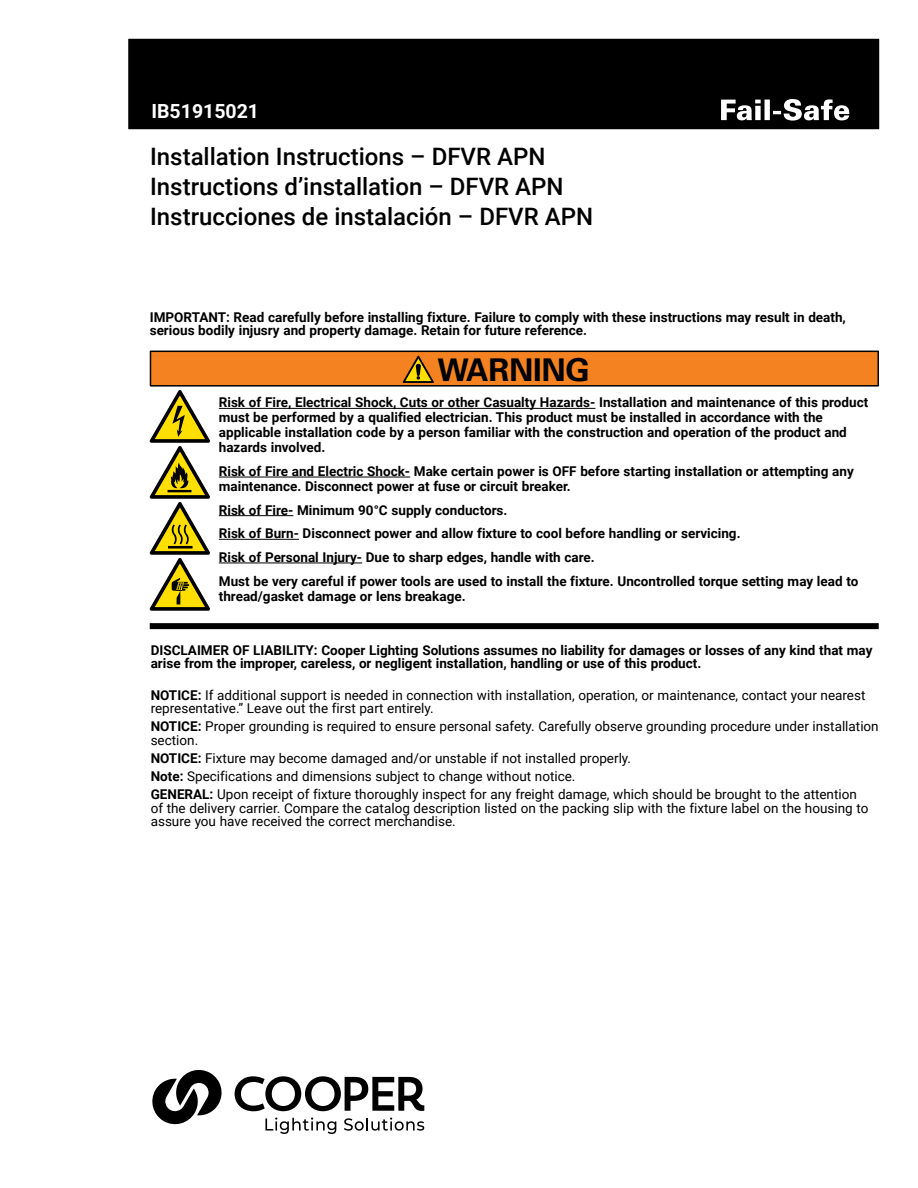
<style>
.page{position:relative;width:918px;height:1188px;background:#fff}
.page>*{position:absolute;margin:0;border:0;box-sizing:border-box;transform-origin:0 0}
.t1{font:700 31.35px "Univers LT Std";letter-spacing:-.01em;color:#000}
.t2{font:500 24px/30px "Roboto";color:#000}
.t3{font:700 19.5px "Roboto";color:#fff}
.t4{font:700 13.5px/15px "Roboto";color:#000}
.t5{font:13.5px/13.5px "Roboto";color:#000}
.s1{font-weight:700}
</style>
<div class="page">
<div style="left:129px;top:39px;width:750px;height:90px;background:#000"></div>
<svg style="left:721px;top:99px;width:128px;height:22px"></svg>
<svg style="left:152px;top:1069px;width:70px;height:56px"></svg>
<svg style="left:265px;top:1118px;width:71px;height:16px"></svg>
<svg style="left:344px;top:1118px;width:80px;height:13px"></svg>
<svg style="left:235px;top:1076px;width:189px;height:35px"></svg>
<div style="left:150px;top:623px;width:729px;height:6px;background:#000"></div>
<div style="left:150px;top:351px;width:728px;height:35px;background:#f58220"></div>
<div style="left:150px;top:351px;width:729px;height:36px;border:2px solid #000"></div>
<svg style="left:403px;top:356px;width:31px;height:27px"></svg>
<svg style="left:150px;top:390px;width:60px;height:221px"></svg>
<hr style="left:219px;top:408px;width:376px;height:1px;background:#000">
<hr style="left:219px;top:477px;width:191px;height:1px;background:#000">
<hr style="left:219px;top:515px;width:74px;height:1px;background:#000">
<hr style="left:219px;top:539px;width:80px;height:1px;background:#000">
<hr style="left:219px;top:563px;width:143px;height:1px;background:#000">
<h3 class="t3" style="left:152px;top:97px;width:109px">IB51915021</h3>
<h2 class="t2" style="left:150px;top:141px;width:444px">Installation Instructions – DFVR APN<br>Instructions d’installation – DFVR APN<br>Instrucciones de instalación – DFVR APN</h2>
<p class="t4" style="left:150px;top:310px;width:698px;line-height:13.5px">IMPORTANT: Read carefully before installing fixture. Failure to comply with these instructions may result in death, serious bodily injusry and property damage. Retain for future reference.</p>
<h1 class="t1" style="left:438px;top:351px;width:154px">WARNING</h1>
<p class="t4" style="left:219px;top:395px;width:651px">Risk of Fire, Electrical Shock, Cuts or other Casualty Hazards- Installation and maintenance of this product must be performed by a qualified electrician. This product must be installed in accordance with the applicable installation code by a person familiar with the construction and operation of the product and hazards involved.</p>
<p class="t4" style="left:219px;top:463px;width:636px">Risk of Fire and Electric Shock- Make certain power is OFF before starting installation or attempting any maintenance. Disconnect power at fuse or circuit breaker.</p>
<p class="t4" style="left:219px;top:498px;width:641px;line-height:23.7px">Risk of Fire- Minimum 90°C supply conductors.<br>Risk of Burn- Disconnect power and allow fixture to cool before handling or servicing.<br>Risk of Personal Injury- Due to sharp edges, handle with care.<br>Must be very careful if power tools are used to install the fixture. Uncontrolled torque setting may lead to</p>
<p class="t4" style="left:219px;top:588px;width:248px">thread/gasket damage or lens breakage.</p>
<p class="t4" style="left:151px;top:643px;width:723px;line-height:13.5px">DISCLAIMER OF LIABILITY: Cooper Lighting Solutions assumes no liability for damages or losses of any kind that may arise from the improper, careless, or negligent installation, handling or use of this product.</p>
<p class="t5" style="left:151px;top:688px;width:716px"><span class="s1">NOTICE:</span> If additional support is needed in connection with installation, operation, or maintenance, contact your nearest representative.” Leave out the first part entirely.</p>
<p class="t5" style="left:151px;top:719px;width:730px"><span class="s1">NOTICE:</span> Proper grounding is required to ensure personal safety. Carefully observe grounding procedure under installation section.</p>
<p class="t5" style="left:151px;top:749px;width:708px;line-height:18.1px"><span class="s1">NOTICE:</span> Fixture may become damaged and/or unstable if not installed properly.<br><span class="s1">Note:</span> Specifications and dimensions subject to change without notice.<br><span class="s1">GENERAL:</span> Upon receipt of fixture thoroughly inspect for any freight damage, which should be brought to the attention</p>
<p class="t5" style="left:151px;top:801px;width:719px">of the delivery carrier. Compare the catalog description listed on the packing slip with the fixture label on the housing to assure you have received the correct merchandise.</p>
</div>
